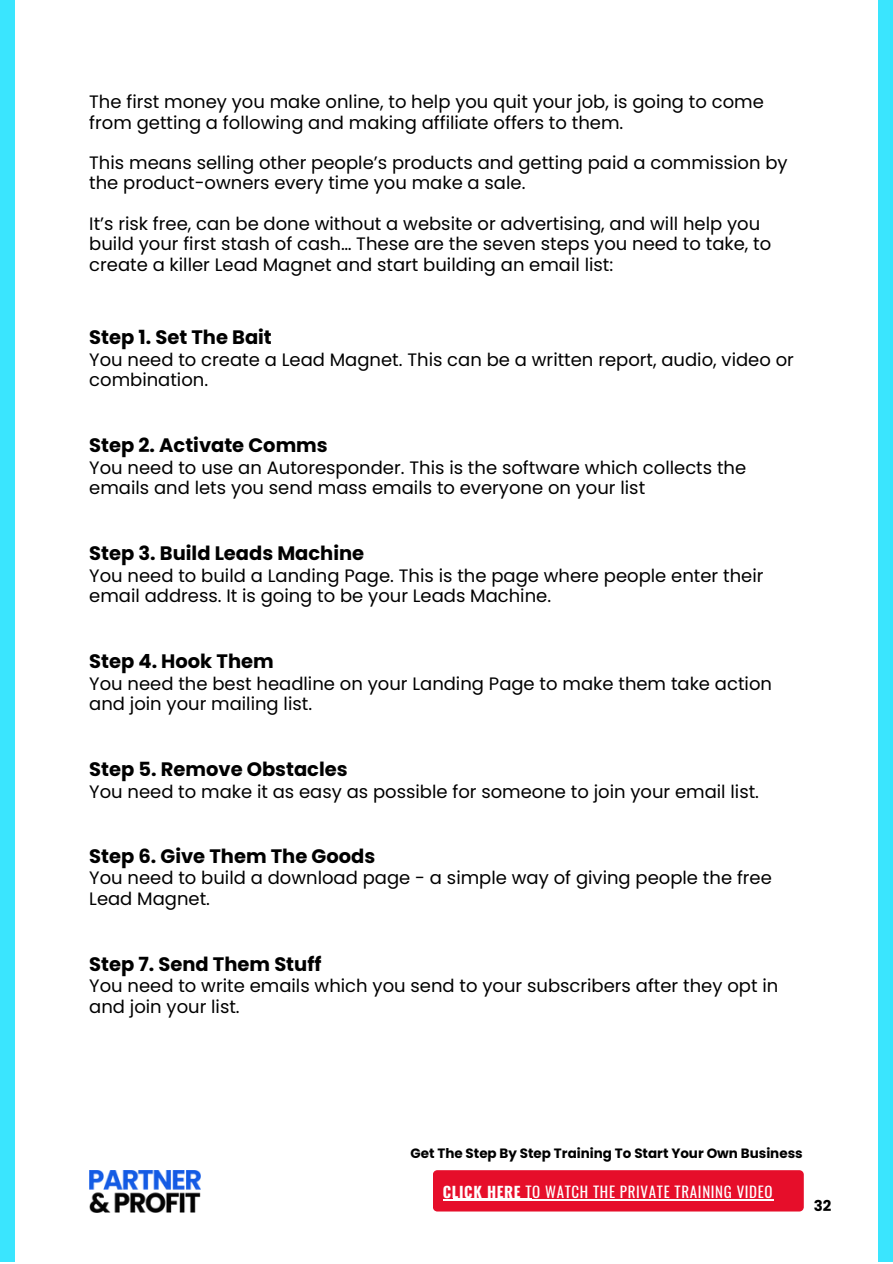
<style>
.page{position:relative;width:893px;height:1264px;background:#fff}
.page>*{position:absolute;margin:0;border:0;box-sizing:border-box;transform-origin:0 0}
.t1{font:700 19.5px "Poppins";color:#000}
.t2{font:18px/20.2px "Poppins";color:#000}
.t3{font:15px "Oswald";letter-spacing:.045em;color:#fff}
.t4{font:700 15px "Poppins";color:#000}
.t5{font:700 13.5px "Poppins";color:#000}
.s1{font-weight:700}
</style>
<div class="page">
<div style="left:0;top:0;width:15px;height:1261px;background:#3ae5fe"></div>
<div style="left:878px;top:0;width:14px;height:1261px;background:#3ae5fe"></div>
<div style="left:433px;top:1170px;width:370px;height:41px;background:#e60e2a"></div>
<hr style="left:453px;top:1198px;width:78px;height:1px;background:#fff">
<img style="left:89px;top:1170px;width:112px;height:42px">
<hr style="left:442px;top:1199px;width:79px;height:1px;background:#fff">
<hr style="left:521px;top:1199px;width:252px;height:1px;background:#fff">
<h2 class="t2" style="left:89px;top:92px;width:676px">The first money you make online, to help you quit your job, is going to come from getting a following and making affiliate offers to them.</h2>
<h1 class="t2" style="left:89px;top:153px;width:700px">This means selling other people’s products and getting paid a commission by the product-owners every time you make a sale.</h1>
<h2 class="t2" style="left:89px;top:213px;width:683px">It’s risk free, can be done without a website or advertising, and will help you build your first stash of cash… These are the seven steps you need to take, to create a killer Lead Magnet and start building an email list:</h2>
<h2 class="t1" style="left:89px;top:324px;width:184px">Step 1. Set The Bait</h2>
<h1 class="t2" style="left:89px;top:349px;width:706px">You need to create a Lead Magnet. This can be a written report, audio, video or combination.</h1>
<h1 class="t1" style="left:89px;top:432px;width:240px">Step 2. Activate Comms</h1>
<h2 class="t2" style="left:89px;top:457px;width:658px">You need to use an Autoresponder. This is the software which collects the emails and lets you send mass emails to everyone on your list</h2>
<h1 class="t1" style="left:89px;top:540px;width:276px">Step 3. Build Leads Machine</h1>
<h2 class="t2" style="left:89px;top:565px;width:675px">You need to build a Landing Page. This is the page where people enter their email address. It is going to be your Leads Machine.</h2>
<h1 class="t1" style="left:89px;top:647px;width:186px">Step 4. Hook Them</h1>
<h1 class="t2" style="left:89px;top:673px;width:684px">You need the best headline on your Landing Page to make them take action and join your mailing list.</h1>
<h2 class="t1" style="left:89px;top:755px;width:260px">Step 5. Remove Obstacles</h2>
<h2 class="t2" style="left:89px;top:781px;width:671px">You need to make it as easy as possible for someone to join your email list.</h2>
<h2 class="t1" style="left:89px;top:842px;width:287px">Step 6. Give Them The Goods</h2>
<h2 class="t2" style="left:89px;top:868px;width:684px">You need to build a download page - a simple way of giving people the free<br>Lead Magnet.</h2>
<h2 class="t1" style="left:89px;top:950px;width:233px">Step 7. Send Them Stuff</h2>
<h1 class="t2" style="left:89px;top:975px;width:690px">You need to write emails which you send to your subscribers after they opt in and join your list.</h1>
<h3 class="t5" style="left:410px;top:1143px;width:394px">Get The Step By Step Training To Start Your Own Business</h3>
<p class="t3" style="left:442px;top:1180px;width:331px"><span class="s1">CLICK HERE</span> TO WATCH THE PRIVATE TRAINING VIDEO</p>
<p class="t4" style="left:813px;top:1194px;width:19px">32</p>
</div>
